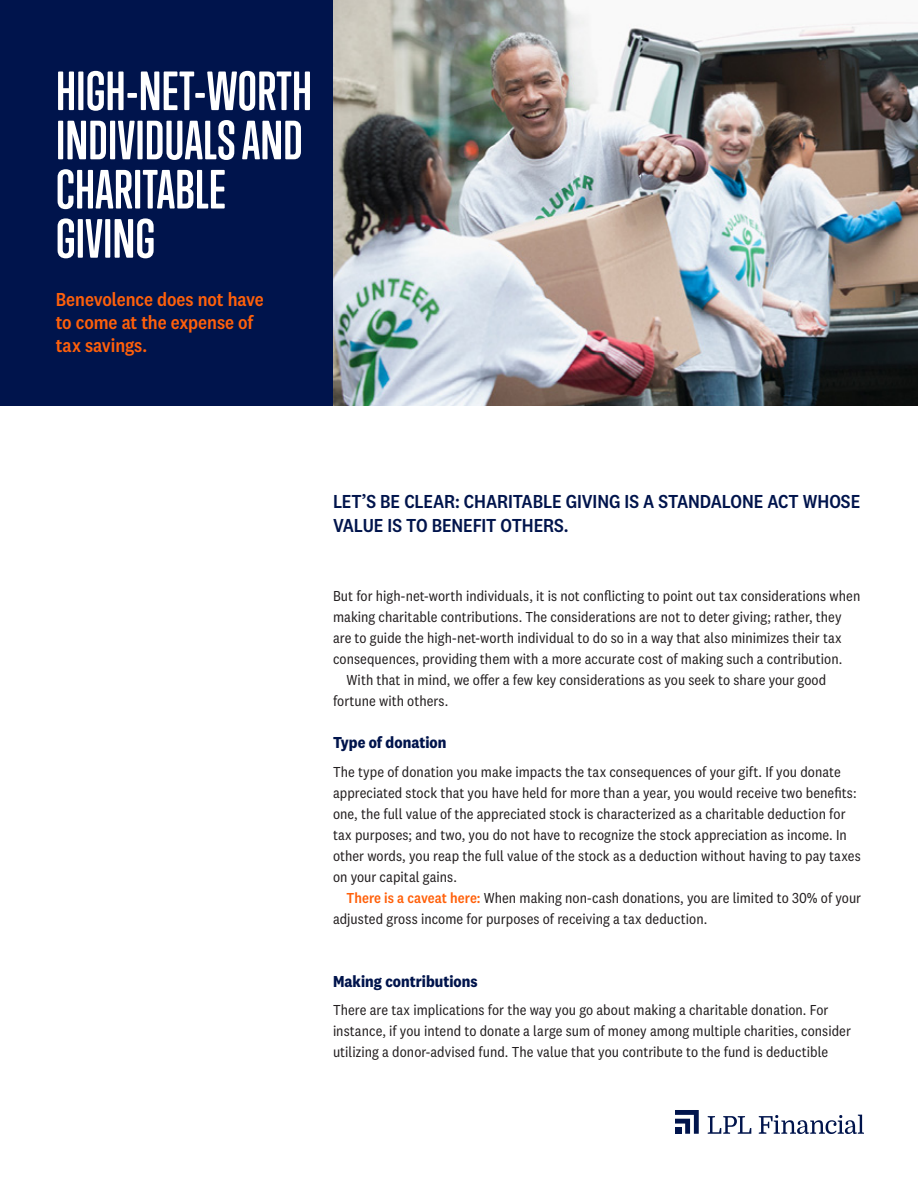
<style>
.page{position:relative;width:918px;height:1188px;background:#fff}
.page>*{position:absolute;margin:0;border:0;box-sizing:border-box;transform-origin:0 0}
.t1{font:700 50.4px/49.2px "Trump Soft Pro";letter-spacing:.005em;color:#fff}
.t2{font:500 19.5px/24px "National 2 Narrow";letter-spacing:-.005em;color:#00144c}
.t3{font:500 19.5px/23.4px "National 2 Narrow";letter-spacing:-.005em;color:#ff600a}
.t4{font:700 16.5px "National 2 Narrow";color:#00144c}
.t5{font:15px/21px "National 2 Narrow";letter-spacing:.005em;color:#231f20}
.s1{font-weight:500;color:#ff600a}
</style>
<div class="page">
<svg style="left:675px;top:1110px;width:24px;height:24px"></svg>
<div style="left:675px;top:1127px;width:6px;height:7px;background:#00144c"></div>
<svg style="left:708px;top:1116px;width:43px;height:18px"></svg>
<svg style="left:759px;top:1115px;width:105px;height:19px"></svg>
<div style="left:0;top:0;width:333px;height:405px;background:#00144c"></div>
<img style="left:333px;top:0;width:585px;height:406px">
<h1 class="t1" style="left:56px;top:66px;width:258px">HIGH-NET-WORTH<br>INDIVIDUALS AND<br>CHARITABLE<br>GIVING</h1>
<h2 class="t3" style="left:56px;top:287px;width:210px">Benevolence does not have to come at the expense of tax savings.</h2>
<h2 class="t2" style="left:333px;top:489px;width:529px">LET’S BE CLEAR: CHARITABLE GIVING IS A STANDALONE ACT WHOSE<br>VALUE IS TO BENEFIT OTHERS.</h2>
<p class="t5" style="left:333px;top:585px;width:529px">But for high-net-worth individuals, it is not conflicting to point out tax considerations when</p>
<p class="t5" style="left:333px;top:606px;width:510px">making charitable contributions. The considerations are not to deter giving; rather, they</p>
<p class="t5" style="left:333px;top:627px;width:510px">are to guide the high-net-worth individual to do so in a way that also minimizes their tax</p>
<p class="t5" style="left:333px;top:648px;width:511px">consequences, providing them with a more accurate cost of making such a contribution.</p>
<p class="t5" style="left:346px;top:669px;width:481px">With that in mind, we offer a few key considerations as you seek to share your good</p>
<p class="t5" style="left:333px;top:690px;width:117px">fortune with others.</p>
<p class="t4" style="left:333px;top:733px;width:115px">Type of donation</p>
<p class="t5" style="left:333px;top:761px;width:529px">The type of donation you make impacts the tax consequences of your gift. If you donate appreciated stock that you have held for more than a year, you would receive two benefits: one, the full value of the appreciated stock is characterized as a charitable deduction for tax purposes; and two, you do not have to recognize the stock appreciation as income. In other words, you reap the full value of the stock as a deduction without having to pay taxes on your capital gains.</p>
<p class="t5" style="left:333px;top:887px;width:530px;text-indent:14px"><span class="s1">There is a caveat here:</span> When making non-cash donations, you are limited to 30% of your adjusted gross income for purposes of receiving a tax deduction.</p>
<p class="t4" style="left:333px;top:971px;width:146px">Making contributions</p>
<p class="t5" style="left:333px;top:999px;width:519px">There are tax implications for the way you go about making a charitable donation. For instance, if you intend to donate a large sum of money among multiple charities, consider utilizing a donor-advised fund. The value that you contribute to the fund is deductible</p>
</div>
